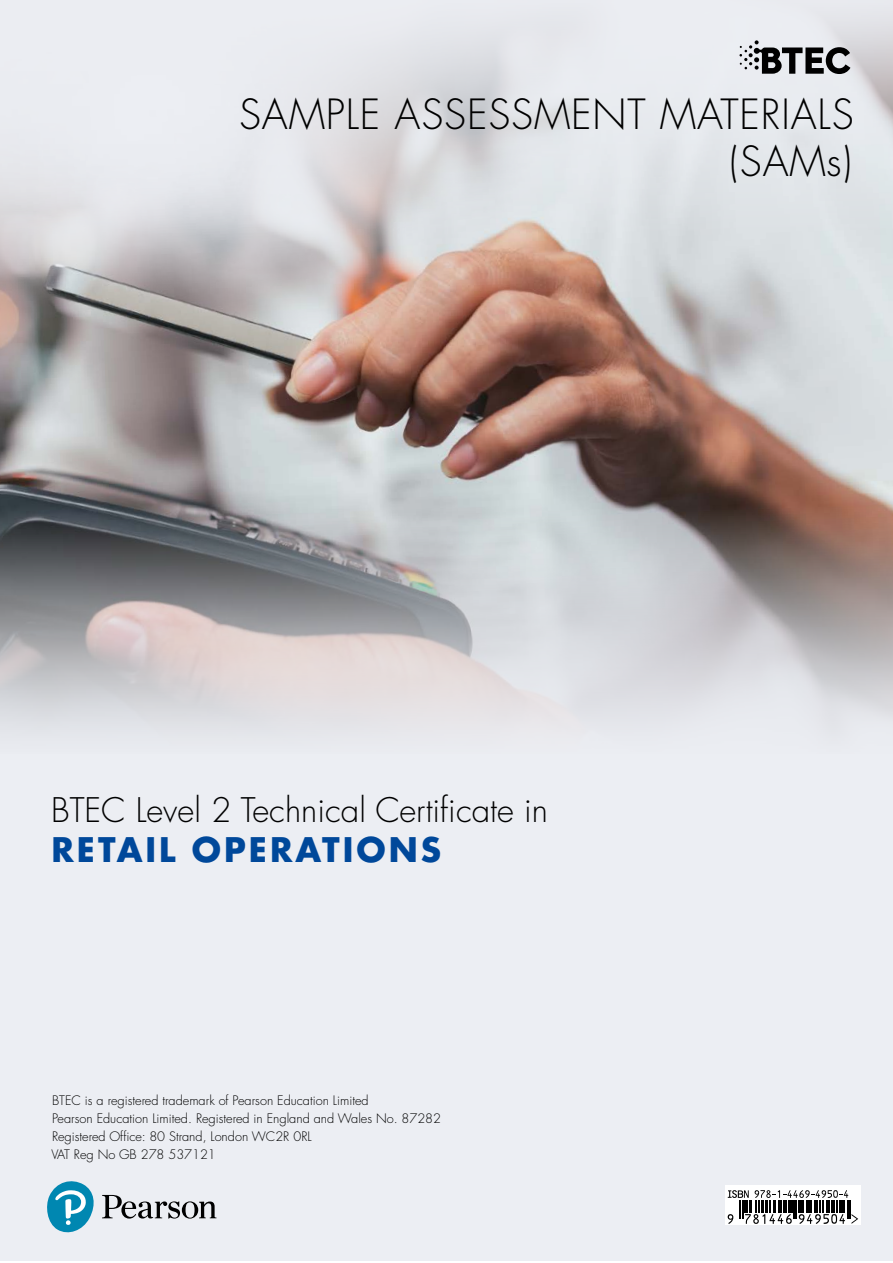
<style>
.page{position:relative;width:893px;height:1263px;background:#fff}
.page>*{position:absolute;margin:0;border:0;box-sizing:border-box;transform-origin:0 0}
.t1{font:300 40.5px/46.5px "Futura LT Pro";letter-spacing:.02em;color:#000;text-align:right}
.t2{font:300 33px "Futura LT Pro";color:#000}
.t3{font:700 33px "Futura LT Pro";letter-spacing:.09em;color:#00489a}
.t4{font:300 12.75px/18px "Futura LT Pro";color:#000}
</style>
<div class="page">
<div style="left:0;top:0;width:893px;height:1261px;background:#eceef3"></div>
<img style="left:0;top:236px;width:893px;height:270px">
<svg style="left:0;top:506px;width:893px;height:224px"></svg>
<svg style="left:0;top:17px;width:893px;height:219px"></svg>
<div style="left:725px;top:1185px;width:136px;height:40px;background:#fff"></div>
<svg style="left:727px;top:1190px;width:132px;height:34px"></svg>
<svg style="left:739px;top:40px;width:111px;height:34px"></svg>
<svg style="left:47px;top:1181px;width:170px;height:51px"></svg>
<h1 class="t1" style="left:239px;top:91px;width:616px">SAMPLE ASSESSMENT MATERIALS (SAMs)</h1>
<h2 class="t2" style="left:51px;top:788px;width:499px">BTEC Level 2 Technical Certificate in</h2>
<h2 class="t3" style="left:52px;top:824px;width:391px">RETAIL OPERATIONS</h2>
<p class="t4" style="left:51px;top:1092px;width:391px">BTEC is a registered trademark of Pearson Education Limited<br>Pearson Education Limited. Registered in England and Wales No. 87282<br>Registered Office: 80 Strand, London WC2R 0RL<br>VAT Reg No GB 278 537121</p>
</div>
